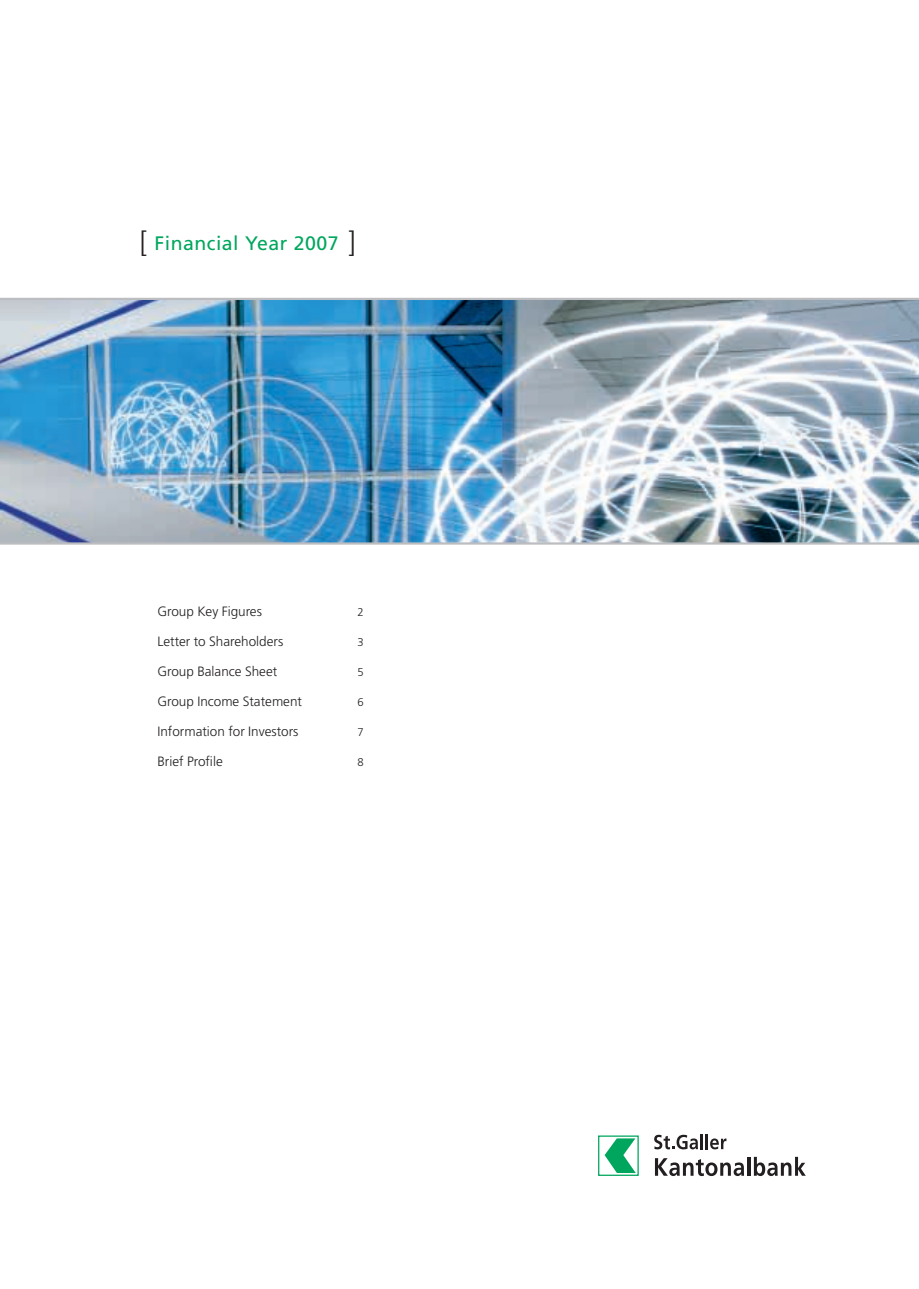
<style>
.page{position:relative;width:919px;height:1289px;background:#fff}
.page>*{position:absolute;margin:0;border:0;box-sizing:border-box;transform-origin:0 0}
.t1{font:19.5px "Frutiger";letter-spacing:.025em;color:#00a65d}
.t2{font:300 13.5px "Frutiger";color:#231f20}
.t3{font:300 11.25px "Frutiger";color:#231f20}
.s1{font-weight:300;font-size:28.5px;color:#231f20}
</style>
<div class="page">
<img style="left:0;top:300px;width:918px;height:242px">
<hr style="left:0;top:298px;width:918px;height:2px;background:#bcbdc0">
<hr style="left:0;top:542px;width:918px;height:2px;background:#bcbdc0">
<svg style="left:654px;top:1134px;width:48px;height:15px"></svg>
<hr style="left:705px;top:1133px;width:3px;height:16px;background:#231f20">
<svg style="left:710px;top:1138px;width:16px;height:11px"></svg>
<svg style="left:655px;top:1158px;width:89px;height:17px"></svg>
<hr style="left:747px;top:1156px;width:3px;height:19px;background:#231f20">
<svg style="left:753px;top:1156px;width:52px;height:19px"></svg>
<div style="left:598px;top:1135px;width:40px;height:40px;border:1px solid #00a65d"></div>
<svg style="left:604px;top:1138px;width:31px;height:34px"></svg>
<h1 class="t1" style="left:140px;top:235px;width:217px"><span class="s1">[</span> Financial Year 2007 <span class="s1">]</span></h1>
<p class="t2" style="left:157px;top:606px;width:106px">Group Key Figures</p>
<p class="t3" style="left:357px;top:608px;width:8px">2</p>
<p class="t2" style="left:157px;top:636px;width:127px">Letter to Shareholders</p>
<p class="t3" style="left:357px;top:638px;width:8px">3</p>
<p class="t2" style="left:157px;top:666px;width:121px">Group Balance Sheet</p>
<p class="t3" style="left:357px;top:668px;width:8px">5</p>
<p class="t2" style="left:157px;top:696px;width:146px">Group Income Statement</p>
<p class="t3" style="left:357px;top:698px;width:8px">6</p>
<p class="t2" style="left:157px;top:726px;width:142px">Information for Investors</p>
<p class="t3" style="left:357px;top:728px;width:8px">7</p>
<p class="t2" style="left:157px;top:756px;width:67px">Brief Profile</p>
<p class="t3" style="left:357px;top:758px;width:8px">8</p>
</div>
